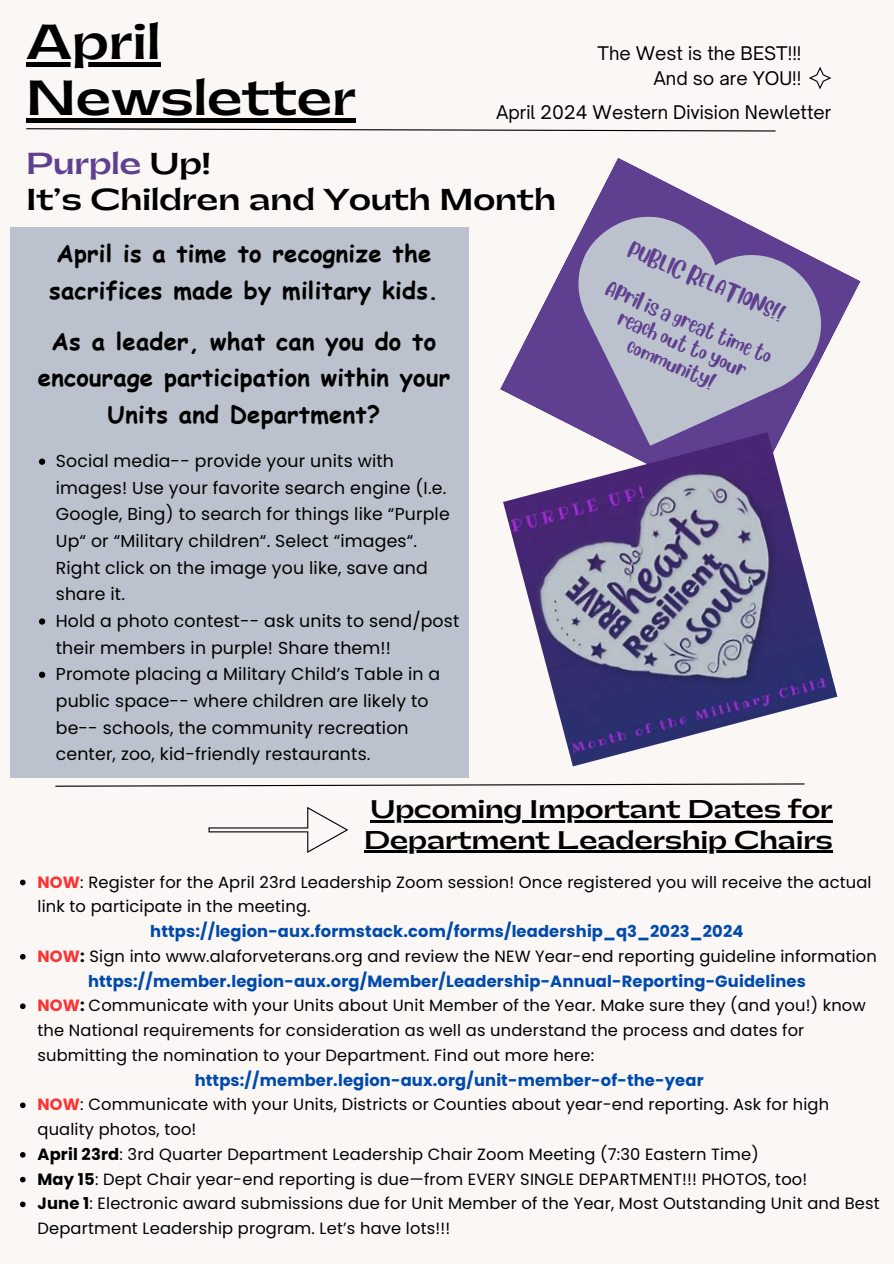
<style>
.page{position:relative;width:894px;height:1264px;background:#fff}
.page>*{position:absolute;margin:0;border:0;box-sizing:border-box;transform-origin:0 0}
.t1{font:700 46.5px/56.2px "Gatwick";color:#000}
.t2{font:700 28.5px/36px "Gatwick";color:#000}
.t3{font:700 24px "Gatwick";color:#000}
.t4{font:700 23.85px/36.8px "Comic Sans MS";letter-spacing:.01em;color:#000;text-align:center}
.t5{font:18px/24.8px "Open Sauce One";color:#000;text-align:right}
.t6{font:17.25px/26.7px "Poppins";letter-spacing:.01em;color:#000}
.t7{font:16.5px "Blueberry";color:#5f4090}
.t8{font:16.35px/24.8px "Poppins";letter-spacing:.01em;color:#000}
.t9{font:700 16.35px "Poppins";letter-spacing:.01em;color:#004aad}
.s1{color:#5f4090}
.s2{font-weight:700;color:#ff3131}
.s3{font-weight:700}
</style>
<div class="page">
<div style="left:0;top:0;width:893px;height:1263px;background:#faf7f5"></div>
<svg style="left:26px;top:128px;width:750px;height:4px"></svg>
<svg style="left:55px;top:783px;width:750px;height:4px"></svg>
<svg style="left:809px;top:67px;width:22px;height:22px"></svg>
<svg style="left:209px;top:807px;width:139px;height:46px"></svg>
<svg style="left:500px;top:158px;width:360px;height:268px"></svg>
<img style="left:503px;top:446px;width:334px;height:320px">
<svg style="left:572px;top:214px;width:253px;height:232px;fill:#bcc2cd"></svg>
<div style="left:10px;top:228px;width:458px;height:549px;background:#bcc2cd"></div>
<div style="left:26px;top:62px;width:135px;height:5px;background:#000"></div>
<hr style="left:26px;top:119px;width:330px;height:4px;background:#000">
<svg style="left:39px;top:458px;width:6px;height:7px"></svg>
<svg style="left:39px;top:618px;width:6px;height:6px"></svg>
<svg style="left:39px;top:671px;width:6px;height:7px"></svg>
<svg style="left:20px;top:879px;width:6px;height:6px"></svg>
<svg style="left:20px;top:954px;width:6px;height:5px"></svg>
<svg style="left:20px;top:1003px;width:6px;height:6px"></svg>
<svg style="left:20px;top:1102px;width:6px;height:6px"></svg>
<svg style="left:20px;top:1152px;width:6px;height:5px"></svg>
<svg style="left:20px;top:1176px;width:6px;height:6px"></svg>
<svg style="left:20px;top:1201px;width:6px;height:6px"></svg>
<hr style="left:370px;top:820px;width:462px;height:2px;background:#000">
<hr style="left:364px;top:850px;width:468px;height:3px;background:#000">
<p class="t1" style="left:26px;top:16px;width:331px">April<br>Newsletter</p>
<p class="t5" style="left:597px;top:41px;width:205px">The West is the BEST!!!<br>And so are YOU!!</p>
<p class="t5" style="left:496px;top:100px;width:337px">April 2024 Western Division Newletter</p>
<p class="t2" style="left:26px;top:147px;width:531px"><span class="s1">Purple</span> Up!<br>It’s Children and Youth Month</p>
<p class="t4" style="left:49px;top:234px;width:390px">April is a time to recognize the sacrifices made by military kids.</p>
<h3 class="t4" style="left:38px;top:321px;width:414px">As a leader, what can you do to encourage participation within your<br>Units and Department?</h3>
<h3 class="t6" style="left:56px;top:448px;width:395px">Social media-- provide your units with images! Use your favorite search engine (I.e.<br>Google, Bing) to search for things like “Purple Up“ or “Military children“. Select “images“.<br>Right click on the image you like, save and share it.</h3>
<p class="t6" style="left:56px;top:607px;width:405px">Hold a photo contest-- ask units to send/post their members in purple! Share them!!</p>
<p class="t6" style="left:56px;top:661px;width:386px">Promote placing a Military Child’s Table in a public space-- where children are likely to be-- schools, the community recreation center, zoo, kid-friendly restaurants.</p>
<p class="t7" style="left:634px;top:237px;width:164px;rotate:23deg">PUBLIC RELATIONS!</p>
<p class="t7" style="left:611px;top:276px;width:180px;rotate:23deg">April is a great time to</p>
<h2 class="t7" style="left:623px;top:306px;width:139px;rotate:23deg">reach out to your</h2>
<h4 class="t7" style="left:632px;top:334px;width:96px;rotate:23deg">community!</h4>
<p class="t3" style="left:370px;top:797px;width:463px">Upcoming Important Dates for</p>
<p class="t3" style="left:364px;top:828px;width:470px">Department Leadership Chairs</p>
<p class="t8" style="left:38px;top:869px;width:835px"><span class="s2">NOW</span>: Register for the April 23rd Leadership Zoom session! Once registered you will receive the actual link to participate in the meeting.</p>
<p class="t9" style="left:150px;top:919px;width:594px">https://legion-aux.formstack.com/forms/leadership_q3_2023_2024</p>
<h3 class="t8" style="left:38px;top:943px;width:840px"><span class="s2">NOW</span><span class="s3">:</span> Sign into www.alaforveterans.org and review the NEW Year-end reporting guideline information</h3>
<p class="t9" style="left:88px;top:969px;width:719px">https://member.legion-aux.org/Member/Leadership-Annual-Reporting-Guidelines</p>
<p class="t8" style="left:38px;top:993px;width:829px"><span class="s2">NOW</span><span class="s3">:</span> Communicate with your Units about Unit Member of the Year. Make sure they (and you!) know the National requirements for consideration as well as understand the process and dates for submitting the nomination to your Department. Find out more here:</p>
<p class="t9" style="left:195px;top:1068px;width:510px">https://member.legion-aux.org/unit-member-of-the-year</p>
<h5 class="t8" style="left:38px;top:1092px;width:793px"><span class="s2">NOW</span>: Communicate with your Units, Districts or Counties about year-end reporting. Ask for high quality photos, too!</h5>
<p class="t8" style="left:38px;top:1141px;width:722px"><span class="s3">April 23rd</span>: 3rd Quarter Department Leadership Chair Zoom Meeting (7:30 Eastern Time)</p>
<p class="t8" style="left:38px;top:1166px;width:771px"><span class="s3">May 15</span>: Dept Chair year-end reporting is due—from EVERY SINGLE DEPARTMENT!!! PHOTOS, too!</p>
<p class="t8" style="left:38px;top:1191px;width:843px"><span class="s3">June 1</span>: Electronic award submissions due for Unit Member of the Year, Most Outstanding Unit and Best<br>Department Leadership program. Let’s have lots!!!</p>
</div>
